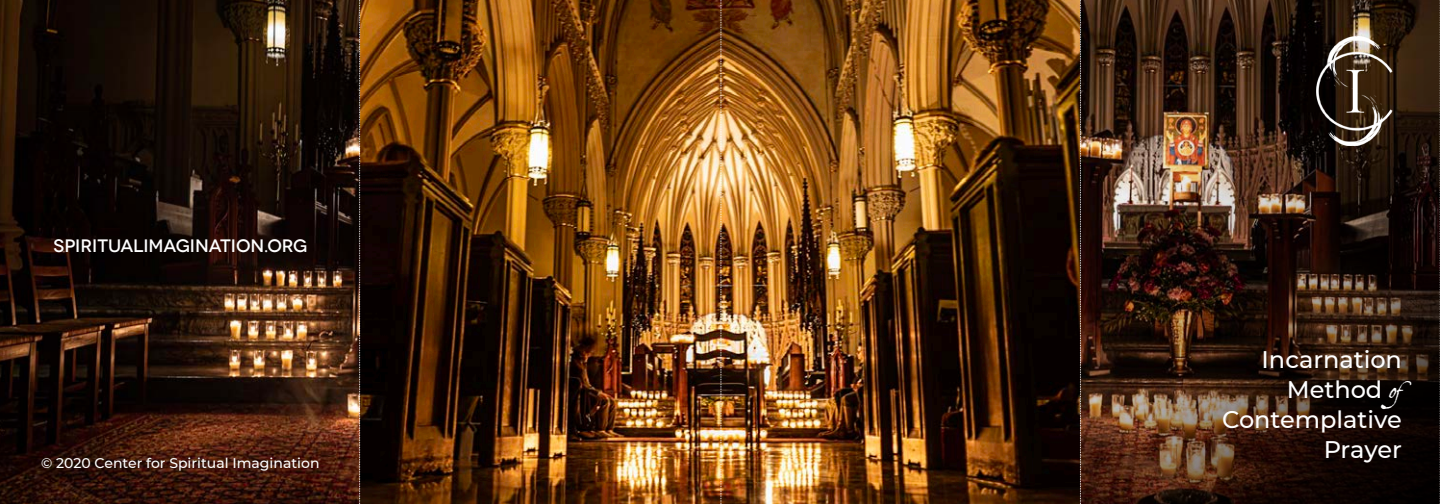
<style>
.page{position:relative;width:1440px;height:504px;background:#fff}
.page>*{position:absolute;margin:0;border:0;box-sizing:border-box;transform-origin:0 0}
.t1{font:500 24px "Montserrat";color:#fff}
.t2{font:500 18px "Novecentowide";letter-spacing:-.005em;color:#fff}
.t3{font:500 14px "Montserrat";color:#fff}
.s1{font-family:"Aquiline Two";font-weight:400;font-size:26px}
</style>
<div class="page">
<img style="left:0;top:0;width:1080px;height:504px">
<img style="left:1081px;top:0;width:358px;height:504px">
<img style="left:1316px;top:36px;width:86px;height:110px">
<svg style="left:1080px;top:0;width:1px;height:504px"></svg>
<svg style="left:1439px;top:0;width:1px;height:504px"></svg>
<svg style="left:721px;top:0;width:1px;height:504px"></svg>
<svg style="left:359px;top:0;width:2px;height:504px"></svg>
<p class="t2" style="left:54px;top:235px;width:255px">SPIRITUALIMAGINATION.ORG</p>
<p class="t3" style="left:41px;top:453px;width:280px">© 2020 Center for Spiritual Imagination</p>
<p class="t1" style="left:1262px;top:342px;width:142px">Incarnation</p>
<p class="t1" style="left:1287px;top:372px;width:141px">Method <span class="s1">of</span></p>
<p class="t1" style="left:1222px;top:402px;width:181px">Contemplative</p>
<p class="t1" style="left:1324px;top:432px;width:80px">Prayer</p>
</div>
